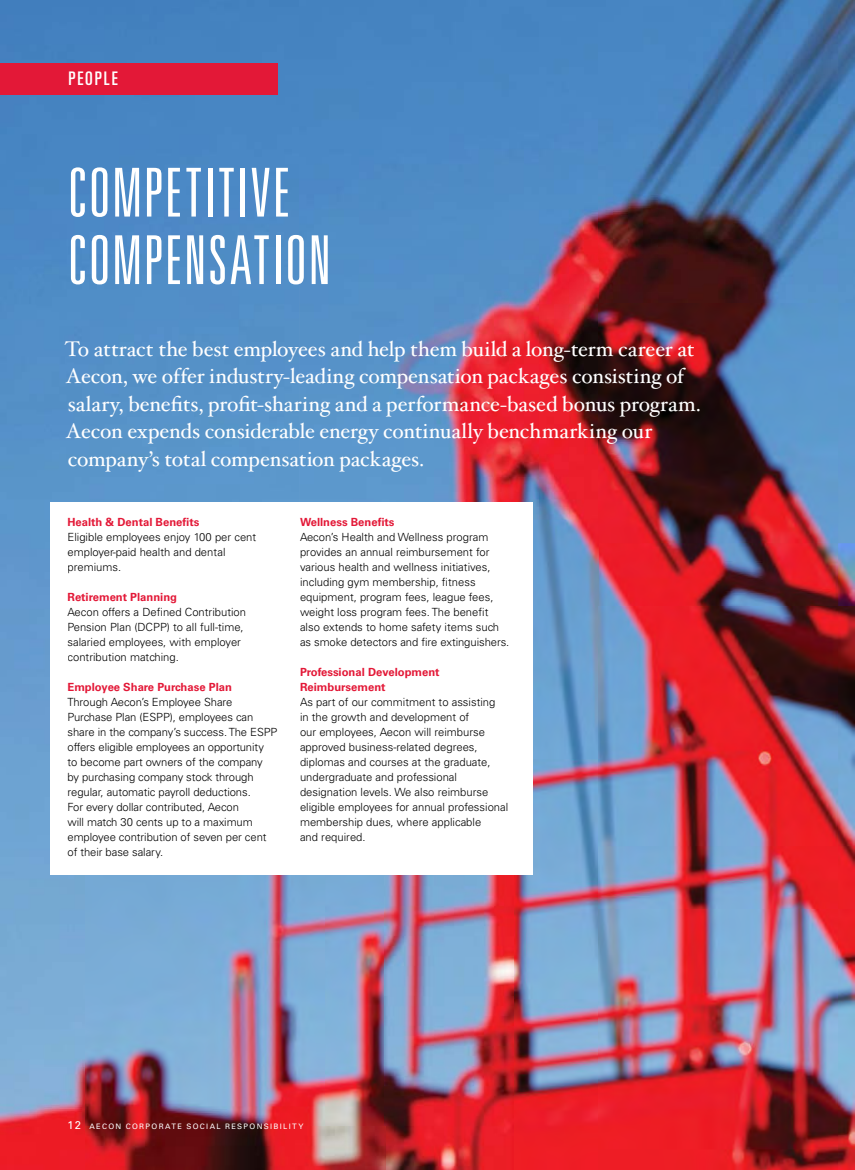
<style>
.page{position:relative;width:855px;height:1170px;background:#fff}
.page>*{position:absolute;margin:0;border:0;box-sizing:border-box;transform-origin:0 0}
.t1{font:300 ultra-condensed 67.5px/67.5px "Univers";letter-spacing:.03em;color:#fff}
.t2{font:21.25px/27.5px "Hoefler Text";letter-spacing:-.01em;color:#fff}
.t3{font:ultra-condensed 18.75px "Univers";letter-spacing:.1em;color:#fff}
.t4{font:300 11.25px/15px "Univers";color:#000}
.t5{font:700 11.25px/15px "Univers";color:#e31837}
.t6{font:7.5px "Univers";letter-spacing:.18em;color:#fff}
.s1{font-size:11.25px}
</style>
<div class="page">
<img style="left:0;top:0;width:598px;height:520px">
<img style="left:598px;top:0;width:257px;height:1170px">
<img style="left:0;top:520px;width:85px;height:650px">
<img style="left:513px;top:520px;width:86px;height:650px">
<img style="left:85px;top:875px;width:428px;height:295px">
<div style="left:0;top:63px;width:278px;height:31px;background:#e31837"></div>
<div style="left:50px;top:502px;width:482px;height:372px;background:#fff"></div>
<h3 class="t3" style="left:68px;top:68px;width:51px">PEOPLE</h3>
<h1 class="t1" style="left:68px;top:158px;width:265px">COMPETITIVE<br>COMPENSATION</h1>
<p class="t2" style="left:65px;top:335px;width:638px">To attract the best employees and help them build a long-term career at Aecon, we offer industry-leading compensation packages consisting of salary, benefits, profit-sharing and a performance-based bonus program.<br>Aecon expends considerable energy continually benchmarking our company’s total compensation packages.</p>
<p class="t5" style="left:68px;top:515px;width:133px">Health &amp; Dental Benefits</p>
<p class="t4" style="left:68px;top:529px;width:190px">Eligible employees enjoy 100 per cent employer-paid health and dental premiums.</p>
<p class="t5" style="left:68px;top:590px;width:111px">Retirement Planning</p>
<p class="t4" style="left:68px;top:604px;width:180px">Aecon offers a Defined Contribution Pension Plan (DCPP) to all full-time, salaried employees, with employer contribution matching.</p>
<p class="t5" style="left:68px;top:680px;width:166px">Employee Share Purchase Plan</p>
<p class="t4" style="left:68px;top:694px;width:211px">Through Aecon’s Employee Share Purchase Plan (ESPP), employees can share in the company’s success. The ESPP offers eligible employees an opportunity<br>to become part owners of the company<br>by purchasing company stock through regular, automatic payroll deductions.<br>For every dollar contributed, Aecon<br>will match 30 cents up to a maximum employee contribution of seven per cent of their base salary.</p>
<p class="t5" style="left:300px;top:515px;width:96px">Wellness Benefits</p>
<p class="t4" style="left:300px;top:529px;width:211px">Aecon’s Health and Wellness program provides an annual reimbursement for various health and wellness initiatives, including gym membership, fitness equipment, program fees, league fees, weight loss program fees. The benefit also extends to home safety items such as smoke detectors and fire extinguishers.</p>
<p class="t5" style="left:300px;top:665px;width:141px">Professional Development<br>Reimbursement</p>
<p class="t4" style="left:300px;top:694px;width:210px">As part of our commitment to assisting<br>in the growth and development of<br>our employees, Aecon will reimburse approved business-related degrees, diplomas and courses at the graduate, undergraduate and professional designation levels. We also reimburse eligible employees for annual professional membership dues, where applicable<br>and required.</p>
<p class="t6" style="left:68px;top:1122px;width:238px"><span class="s1">12</span> AECON CORPORATE SOCIAL RESPONSIBILITY</p>
</div>
